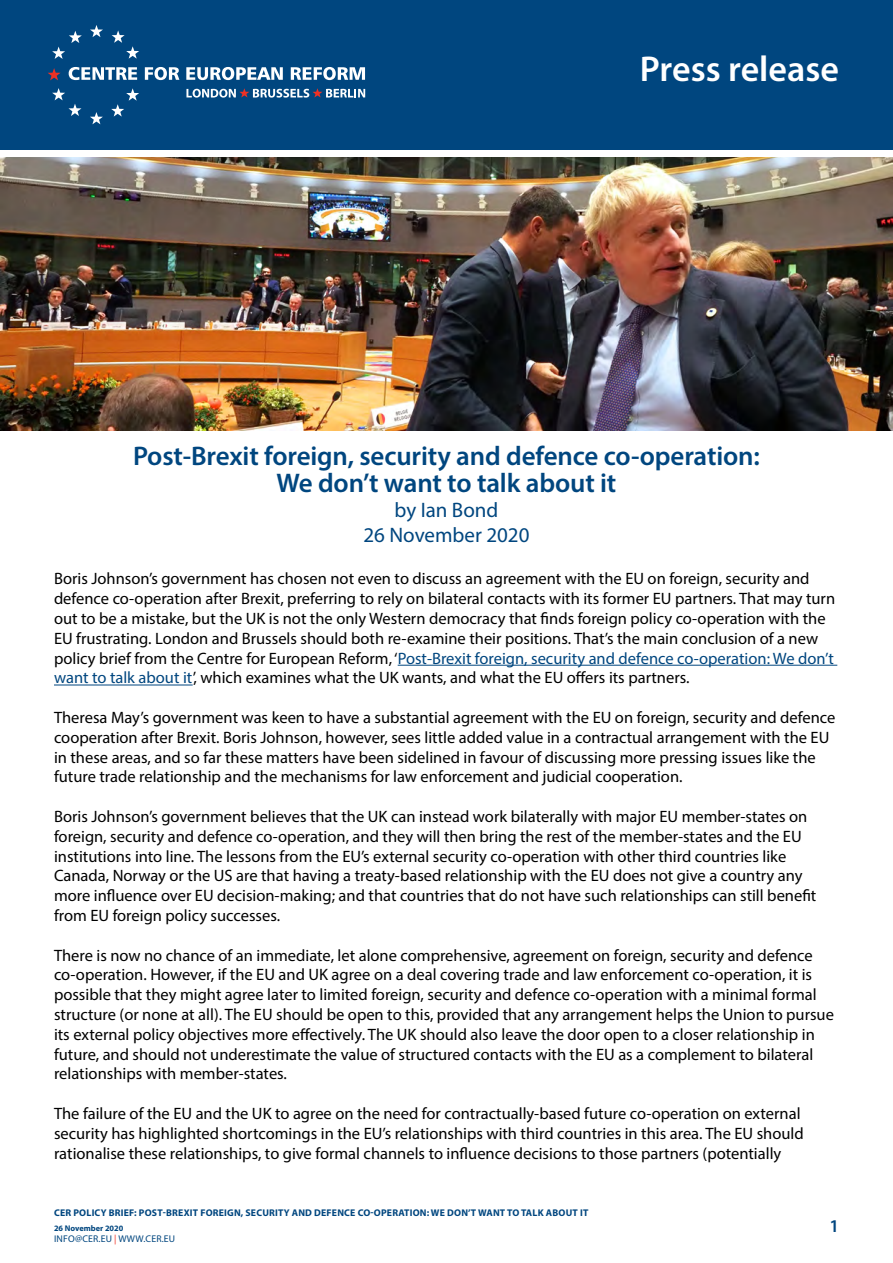
<style>
.page{position:relative;width:893px;height:1263px;background:#fff}
.page>*{position:absolute;margin:0;border:0;box-sizing:border-box;transform-origin:0 0}
.t1{font:600 36px "Myriad Pro";color:#fff}
.t2{font:600 27px/27px "Myriad Pro";letter-spacing:-.005em;color:#00467f;text-align:center}
.t3{font:21px/25.2px "Myriad Pro";color:#00467f;text-align:center}
.t4{font:600 18px "Myriad Pro";color:#00467f}
.t5{font:16.5px/19.8px "Myriad Pro";color:#000}
.t6{font:700 9.75px "Myriad Pro";letter-spacing:.02em;color:#00467f}
.t7{font:9.75px "Myriad Pro";letter-spacing:.02em;color:#00467f}
.t8{font:700 8.25px "Myriad Pro";color:#00467f}
.s1{color:#00467f}
.s2{color:#ee3124}
</style>
<div class="page">
<div style="left:0;top:0;width:893px;height:150px;background:#00467f"></div>
<img style="left:0;top:157px;width:893px;height:273px">
<hr style="left:398px;top:665px;width:439px;height:1px;background:#00467f">
<hr style="left:54px;top:685px;width:139px;height:1px;background:#00467f">
<div style="left:753px;top:450px;width:8px;height:7px;border:3px solid #fff;border-radius:50%"></div>
<div style="left:753px;top:459px;width:8px;height:7px;border:3px solid #fff;border-radius:50%"></div>
<img style="left:132px;top:369px;width:623px;height:96px">
<svg style="left:90px;top:25px;width:13px;height:12px"></svg>
<svg style="left:112px;top:30px;width:27px;height:29px"></svg>
<svg style="left:111px;top:88px;width:28px;height:29px"></svg>
<svg style="left:90px;top:112px;width:13px;height:12px"></svg>
<svg style="left:52px;top:88px;width:29px;height:28px"></svg>
<svg style="left:52px;top:31px;width:30px;height:28px"></svg>
<svg style="left:48px;top:68px;width:13px;height:12px"></svg>
<svg style="left:69px;top:67px;width:68px;height:13px"></svg>
<svg style="left:145px;top:67px;width:34px;height:13px"></svg>
<svg style="left:186px;top:67px;width:97px;height:13px"></svg>
<svg style="left:291px;top:67px;width:74px;height:13px"></svg>
<svg style="left:186px;top:88px;width:179px;height:10px"></svg>
<h1 class="t1" style="left:640px;top:46px;width:201px">Press release</h1>
<h2 class="t2" style="left:133px;top:441px;width:628px">Post-Brexit foreign, security and defence co-operation:<br>We don’t want to talk about it</h2>
<p class="t3" style="left:363px;top:497px;width:168px">by Ian Bond<br>26 November 2020</p>
<p class="t5" style="left:54px;top:569px;width:783px">Boris Johnson’s government has chosen not even to discuss an agreement with the EU on foreign, security and defence co-operation after Brexit, preferring to rely on bilateral contacts with its former EU partners. That may turn out to be a mistake, but the UK is not the only Western democracy that finds foreign policy co-operation with the EU frustrating. London and Brussels should both re-examine their positions. That’s the main conclusion of a new policy brief from the Centre for European Reform, ‘<span class="s1">Post-Brexit foreign, security and defence co-operation: We don’t want to talk about it</span>’, which examines what the UK wants, and what the EU offers its partners.</p>
<p class="t5" style="left:54px;top:707px;width:783px">Theresa May’s government was keen to have a substantial agreement with the EU on foreign, security and defence cooperation after Brexit. Boris Johnson, however, sees little added value in a contractual arrangement with the EU in these areas, and so far these matters have been sidelined in favour of discussing more pressing issues like the future trade relationship and the mechanisms for law enforcement and judicial cooperation.</p>
<p class="t5" style="left:54px;top:806px;width:764px">Boris Johnson’s government believes that the UK can instead work bilaterally with major EU member-states on foreign, security and defence co-operation, and they will then bring the rest of the member-states and the EU institutions into line. The lessons from the EU’s external security co-operation with other third countries like Canada, Norway or the US are that having a treaty-based relationship with the EU does not give a country any more influence over EU decision-making; and that countries that do not have such relationships can still benefit from EU foreign policy successes.</p>
<p class="t5" style="left:54px;top:945px;width:781px">There is now no chance of an immediate, let alone comprehensive, agreement on foreign, security and defence co-operation. However, if the EU and UK agree on a deal covering trade and law enforcement co-operation, it is possible that they might agree later to limited foreign, security and defence co-operation with a minimal formal structure (or none at all). The EU should be open to this, provided that any arrangement helps the Union to pursue its external policy objectives more effectively. The UK should also leave the door open to a closer relationship in future, and should not underestimate the value of structured contacts with the EU as a complement to bilateral relationships with member-states.</p>
<p class="t5" style="left:54px;top:1103px;width:751px">The failure of the EU and the UK to agree on the need for contractually-based future co-operation on external security has highlighted shortcomings in the EU’s relationships with third countries in this area. The EU should rationalise these relationships, to give formal channels to influence decisions to those partners (potentially</p>
<p class="t6" style="left:54px;top:1206px;width:536px">CER POLICY BRIEF: POST-BREXIT FOREIGN, SECURITY AND DEFENCE CO-OPERATION: WE DON’T WANT TO TALK ABOUT IT</p>
<p class="t8" style="left:54px;top:1223px;width:71px">26 November 2020</p>
<p class="t7" style="left:54px;top:1232px;width:123px">in fo@cer.EU <span class="s2">|</span> WWW.CER.EU</p>
<p class="t4" style="left:829px;top:1214px;width:11px">1</p>
</div>
